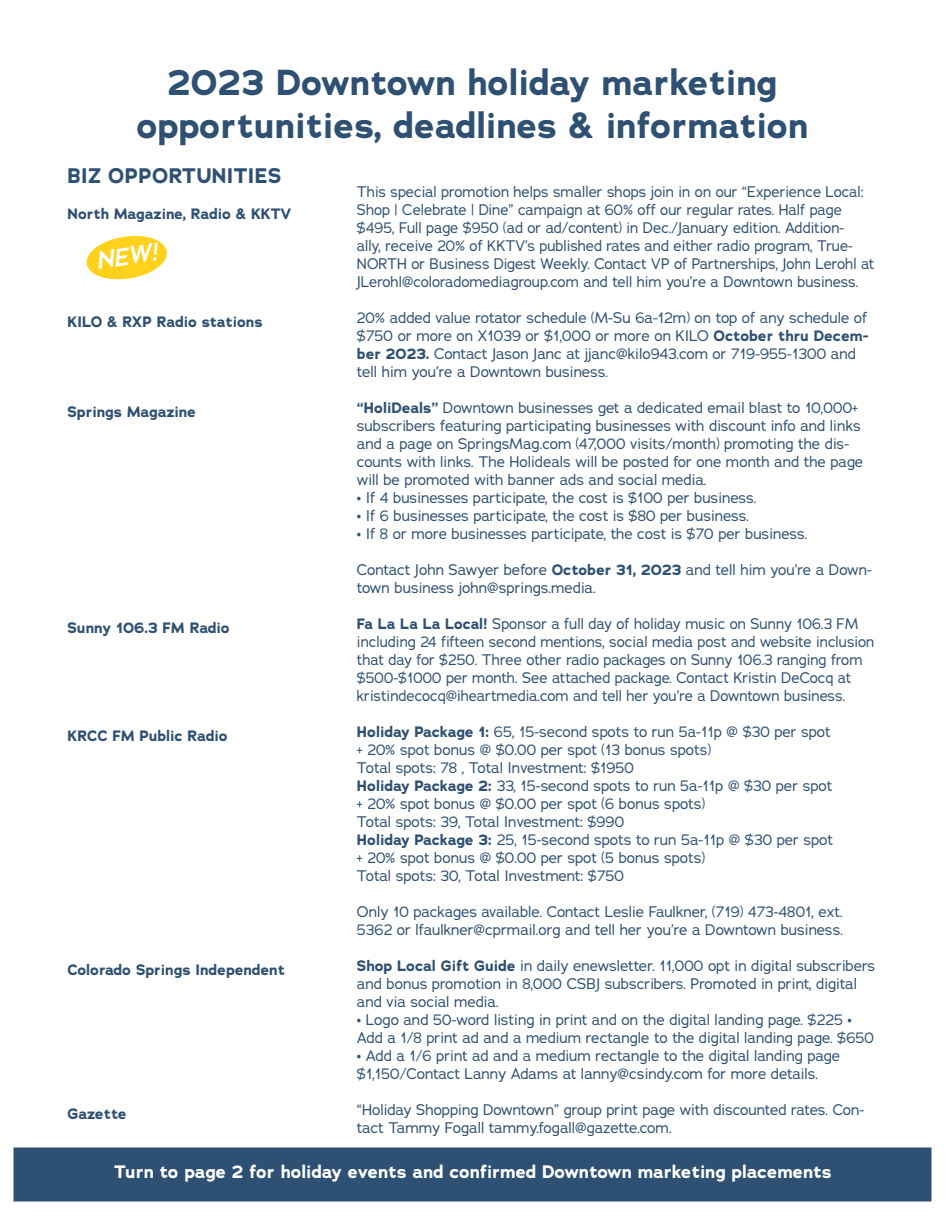
<style>
.page{position:relative;width:945px;height:1215px;background:#fff}
.page>*{position:absolute;margin:0;border:0;box-sizing:border-box;transform-origin:0 0}
.t1{font:700 36px "Adrianna";color:#2e5072}
.t2{font:italic 600 24.6px "Adrianna";color:#fff}
.t3{font:700 21px "Adrianna";letter-spacing:.015em;color:#2e5072}
.t4{font:700 18px "Adrianna";color:#fff}
.t5{font:15px/18px "Adrianna";color:#2e5072}
.t6{font:700 15px "Adrianna";color:#2e5072}
.s1{font-weight:700}
</style>
<div class="page">
<div style="left:14px;top:1148px;width:918px;height:54px;background:#2e5072;border:2px solid #2e5072"></div>
<svg style="left:86px;top:236px;width:81px;height:44px"></svg>
<p class="t1" style="left:168px;top:59px;width:611px">2023 Downtown holiday marketing</p>
<p class="t1" style="left:137px;top:102px;width:673px">opportunities, deadlines &amp; information</p>
<p class="t3" style="left:68px;top:162px;width:215px">BIZ OPPORTUNITIES</p>
<p class="t6" style="left:68px;top:204px;width:226px">North Magazine, Radio &amp; KKTV</p>
<p class="t5" style="left:357px;top:182px;width:519px">This special promotion helps smaller shops join in on our “Experience Local:<br>Shop | Celebrate | Dine” campaign at 60% off our regular rates. Half page $495, Full page $950 (ad or ad/content) in Dec./January edition. Addition-<br>ally, receive 20% of KKTV’s published rates and either radio program, True-NORTH or Business Digest Weekly. Contact VP of Partnerships, John Lerohl at JLerohl@coloradomediagroup.com and tell him you’re a Downtown business.</p>
<p class="t5" style="left:357px;top:308px;width:513px">20% added value rotator schedule (M-Su 6a-12m) on top of any schedule of $750 or more on X1039 or $1,000 or more on KILO <span class="s1">October thru Decem&shy;ber 2023.</span> Contact Jason Janc at jjanc@kilo943.com or 719-955-1300 and tell him you’re a Downtown business.</p>
<p class="t5" style="left:357px;top:398px;width:508px"><span class="s1">“HoliDeals”</span> Downtown businesses get a dedicated email blast to 10,000+ subscribers featuring participating businesses with discount info and links and a page on SpringsMag.com (47,000 visits/month) promoting the dis&shy;counts with links. The Holideals will be posted for one month and the page will be promoted with banner ads and social media.</p>
<p class="t5" style="left:357px;top:488px;width:401px">• If 4 businesses participate, the cost is $100 per business.</p>
<p class="t5" style="left:357px;top:506px;width:394px">• If 6 businesses participate, the cost is $80 per business.</p>
<p class="t5" style="left:357px;top:524px;width:452px">• If 8 or more businesses participate, the cost is $70 per business.</p>
<p class="t5" style="left:357px;top:560px;width:517px">Contact John Sawyer before <span class="s1">October 31, 2023</span> and tell him you’re a Down&shy;town business john@springs.media.</p>
<p class="t5" style="left:357px;top:614px;width:519px"><span class="s1">Fa La La La Local!</span> Sponsor a full day of holiday music on Sunny 106.3 FM including 24 fifteen second mentions, social media post and website inclusion that day for $250. Three other radio packages on Sunny 106.3 ranging from $500-$1000 per month. See attached package. Contact Kristin DeCocq at kristindecocq@iheartmedia.com and tell her you’re a Downtown business.</p>
<p class="t5" style="left:357px;top:722px;width:475px"><span class="s1">Holiday Package 1:</span> 65, 15-second spots to run 5a-11p @ $30 per spot</p>
<p class="t5" style="left:357px;top:740px;width:356px">+ 20% spot bonus @ $0.00 per spot (13 bonus spots)</p>
<p class="t5" style="left:357px;top:758px;width:279px">Total spots: 78 , Total Investment: $1950</p>
<p class="t5" style="left:357px;top:776px;width:477px"><span class="s1">Holiday Package 2:</span> 33, 15-second spots to run 5a-11p @ $30 per spot</p>
<p class="t5" style="left:357px;top:794px;width:350px">+ 20% spot bonus @ $0.00 per spot (6 bonus spots)</p>
<p class="t5" style="left:357px;top:812px;width:269px">Total spots: 39, Total Investment: $990</p>
<p class="t5" style="left:357px;top:830px;width:478px"><span class="s1">Holiday Package 3:</span> 25, 15-second spots to run 5a-11p @ $30 per spot</p>
<p class="t5" style="left:357px;top:848px;width:350px">+ 20% spot bonus @ $0.00 per spot (5 bonus spots)</p>
<p class="t5" style="left:357px;top:866px;width:269px">Total spots: 30, Total Investment: $750</p>
<p class="t5" style="left:357px;top:902px;width:488px">Only 10 packages available. Contact Leslie Faulkner, (719) 473-4801, ext.<br>5362 or lfaulkner@cprmail.org and tell her you’re a Downtown business.</p>
<p class="t5" style="left:357px;top:956px;width:520px"><span class="s1">Shop Local Gift Guide</span> in daily enewsletter. 11,000 opt in digital subscribers and bonus promotion in 8,000 CSBJ subscribers. Promoted in print, digital and via social media.</p>
<p class="t5" style="left:357px;top:1010px;width:519px">• Logo and 50-word listing in print and on the digital landing page. $225 •<br>Add a 1/8 print ad and a medium rectangle to the digital landing page. $650</p>
<p class="t5" style="left:357px;top:1046px;width:485px">• Add a 1/6 print ad and a medium rectangle to the digital landing page $1,150/Contact Lanny Adams at lanny@csindy.com for more details.</p>
<p class="t5" style="left:357px;top:1100px;width:509px">“Holiday Shopping Downtown” group print page with discounted rates. Con&shy;tact Tammy Fogall tammy.fogall@gazette.com.</p>
<p class="t4" style="left:114px;top:1160px;width:719px">Turn to page 2 for holiday events and confirmed Downtown marketing placements</p>
<p class="t2" style="left:94px;top:245px;width:62px;rotate:-9deg">NEW!</p>
<p class="t6" style="left:68px;top:312px;width:197px">KILO &amp; RXP Radio stations</p>
<p class="t6" style="left:68px;top:402px;width:130px">Springs Magazine</p>
<p class="t6" style="left:68px;top:618px;width:164px">Sunny 106.3 FM Radio</p>
<p class="t6" style="left:68px;top:726px;width:162px">KRCC FM Public Radio</p>
<p class="t6" style="left:68px;top:960px;width:219px">Colorado Springs Independent</p>
<p class="t6" style="left:68px;top:1104px;width:61px">Gazette</p>
</div>
